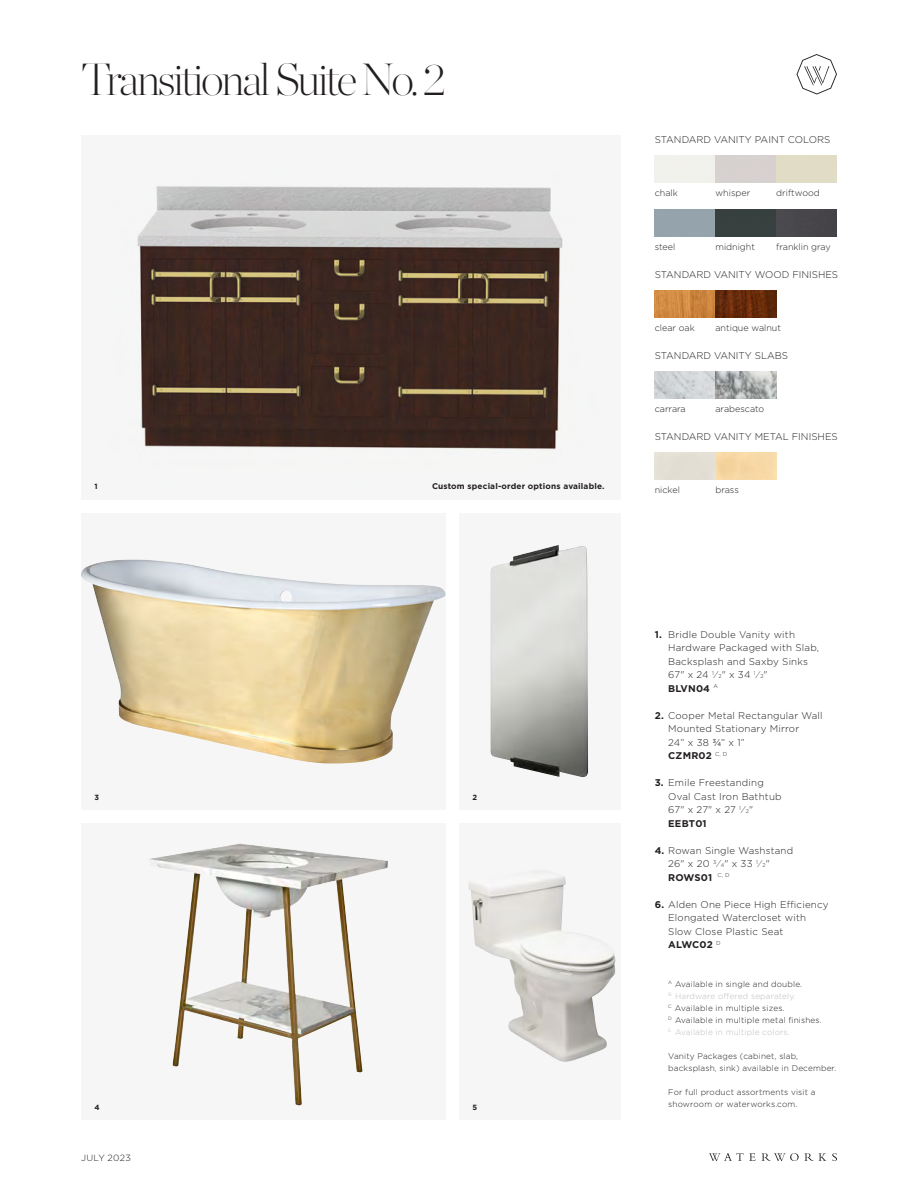
<style>
.page{position:relative;width:918px;height:1188px;background:#fff}
.page>*{position:absolute;margin:0;border:0;box-sizing:border-box;transform-origin:0 0}
.t1{font:45px "Chronicle Hairline";letter-spacing:-.05em;color:#231f20}
.t2{font:300 9.75px/13.5px "Gotham";letter-spacing:.02em;color:#231f20}
.t3{font:300 9.75px "Gotham";color:#231f20}
.t4{font:300 9px "Gotham";color:#231f20}
.t5{font:300 9px "Gotham";letter-spacing:.03em;color:#231f20}
.t6{font:300 8.25px/12px "Gotham";letter-spacing:.02em;color:#231f20}
.t7{font:300 8.25px "Gotham";letter-spacing:.02em;color:#bcbdc0}
.t8{font:700 8.25px "Gotham";letter-spacing:.02em;color:#231f20}
.t9{font:700 7.5px "Gotham";color:#231f20}
.s1{font-weight:700}
.s2{font-size:5.4px}
.s3{font-weight:400}
</style>
<div class="page">
<svg style="left:709px;top:1153px;width:46px;height:8px"></svg>
<svg style="left:762px;top:1153px;width:75px;height:8px"></svg>
<div style="left:459px;top:513px;width:162px;height:297px;background:#f6f6f6"></div>
<img style="left:490px;top:545px;width:98px;height:232px">
<div style="left:459px;top:824px;width:162px;height:296px;background:#f6f6f6"></div>
<img style="left:469px;top:876px;width:147px;height:186px">
<div style="left:81px;top:513px;width:365px;height:297px;background:#f6f6f6"></div>
<img style="left:81px;top:559px;width:365px;height:205px">
<div style="left:81px;top:824px;width:365px;height:296px;background:#f6f6f6"></div>
<img style="left:149px;top:843px;width:239px;height:263px">
<svg style="left:797px;top:54px;width:40px;height:41px"></svg>
<img style="left:655px;top:452px;width:121px;height:27px">
<img style="left:655px;top:290px;width:121px;height:27px">
<img style="left:655px;top:371px;width:121px;height:27px">
<img style="left:655px;top:155px;width:182px;height:27px">
<img style="left:655px;top:209px;width:182px;height:27px">
<div style="left:81px;top:135px;width:540px;height:365px;background:#f6f6f6"></div>
<img style="left:137px;top:186px;width:426px;height:263px">
<p class="t1" style="left:81px;top:45px;width:367px">Transitional Suite No. 2</p>
<p class="t9" style="left:94px;top:481px;width:5px">1</p>
<p class="t8" style="left:432px;top:481px;width:174px">Custom special-order options available.</p>
<p class="t3" style="left:655px;top:133px;width:177px">STANDARD VANITY PAINT COLORS</p>
<p class="t4" style="left:655px;top:187px;width:25px">chalk</p>
<p class="t4" style="left:716px;top:187px;width:36px">whisper</p>
<p class="t4" style="left:776px;top:187px;width:45px">driftwood</p>
<p class="t4" style="left:655px;top:241px;width:22px">steel</p>
<p class="t4" style="left:716px;top:241px;width:41px">midnight</p>
<p class="t4" style="left:776px;top:241px;width:56px">franklin gray</p>
<p class="t3" style="left:655px;top:268px;width:185px">STANDARD VANITY WOOD FINISHES</p>
<p class="t4" style="left:655px;top:322px;width:42px">clear oak</p>
<p class="t4" style="left:716px;top:322px;width:67px">antique walnut</p>
<p class="t3" style="left:655px;top:349px;width:135px">STANDARD VANITY SLABS</p>
<p class="t4" style="left:655px;top:403px;width:32px">carrara</p>
<p class="t4" style="left:716px;top:403px;width:50px">arabescato</p>
<p class="t3" style="left:655px;top:430px;width:185px">STANDARD VANITY METAL FINISHES</p>
<p class="t4" style="left:655px;top:484px;width:27px">nickel</p>
<p class="t4" style="left:716px;top:484px;width:25px">brass</p>
<p class="t9" style="left:94px;top:792px;width:6px">3</p>
<p class="t9" style="left:472px;top:792px;width:6px">2</p>
<p class="t9" style="left:94px;top:1102px;width:7px">4</p>
<p class="t9" style="left:472px;top:1102px;width:6px">5</p>
<p class="t5" style="left:81px;top:1152px;width:51px">JULY 2023</p>
<p class="t2" style="left:668px;top:627px;width:152px;text-indent:-14px"><span class="s1">1.</span> Bridle Double Vanity with<br>Hardware Packaged with Slab,<br>Backsplash and Saxby Sinks<br>67" x 24 <sup>1</sup>⁄<span class="s2">2</span>" x 34 <sup>1</sup>⁄<span class="s2">2</span>"<br><span class="s1">BLVN04</span> <sup>A</sup></p>
<p class="t2" style="left:668px;top:708px;width:156px;text-indent:-14px"><span class="s1">2.</span> Cooper Metal Rectangular Wall<br>Mounted Stationary Mirror<br>24” x 38 <span class="s3">3/4</span>” x 1”<br><span class="s1">CZMR02</span> <sup>C,</sup> <sup>D</sup></p>
<p class="t2" style="left:668px;top:776px;width:115px;text-indent:-13px"><span class="s1">3.</span> Emile Freestanding<br>Oval Cast Iron Bathtub<br>67" x 27" x 27 <sup>1</sup>⁄<span class="s2">2</span>"<br><span class="s1">EEBT01</span></p>
<p class="t2" style="left:668px;top:843px;width:127px;text-indent:-14px"><span class="s1">4.</span> Rowan Single Washstand<br>26" x 20 <sup>3</sup>⁄<span class="s2">4</span>" x 33 <sup>1</sup>⁄<span class="s2">2</span>"<br><span class="s1">ROWS01</span> <sup>C,</sup> <sup>D</sup></p>
<p class="t2" style="left:668px;top:897px;width:162px;text-indent:-14px"><span class="s1">6.</span> Alden One Piece High Efficiency<br>Elongated Watercloset with<br>Slow Close Plastic Seat<br><span class="s1">ALWC02</span> <sup>D</sup></p>
<p class="t6" style="left:668px;top:978px;width:135px"><sup>A</sup> Available in single and double.</p>
<p class="t7" style="left:668px;top:991px;width:129px"><sup>B</sup> Hardware offered separately.</p>
<p class="t6" style="left:668px;top:1002px;width:118px"><sup>C</sup> Available in multiple sizes.</p>
<p class="t6" style="left:668px;top:1014px;width:155px"><sup>D</sup> Available in multiple metal finishes.</p>
<p class="t7" style="left:668px;top:1027px;width:123px"><sup>E</sup> Available in multiple colors.</p>
<p class="t6" style="left:668px;top:1050px;width:170px">Vanity Packages (cabinet, slab, backsplash, sink) available in December.</p>
<p class="t6" style="left:668px;top:1086px;width:149px">For full product assortments visit a showroom or waterworks.com.</p>
</div>
